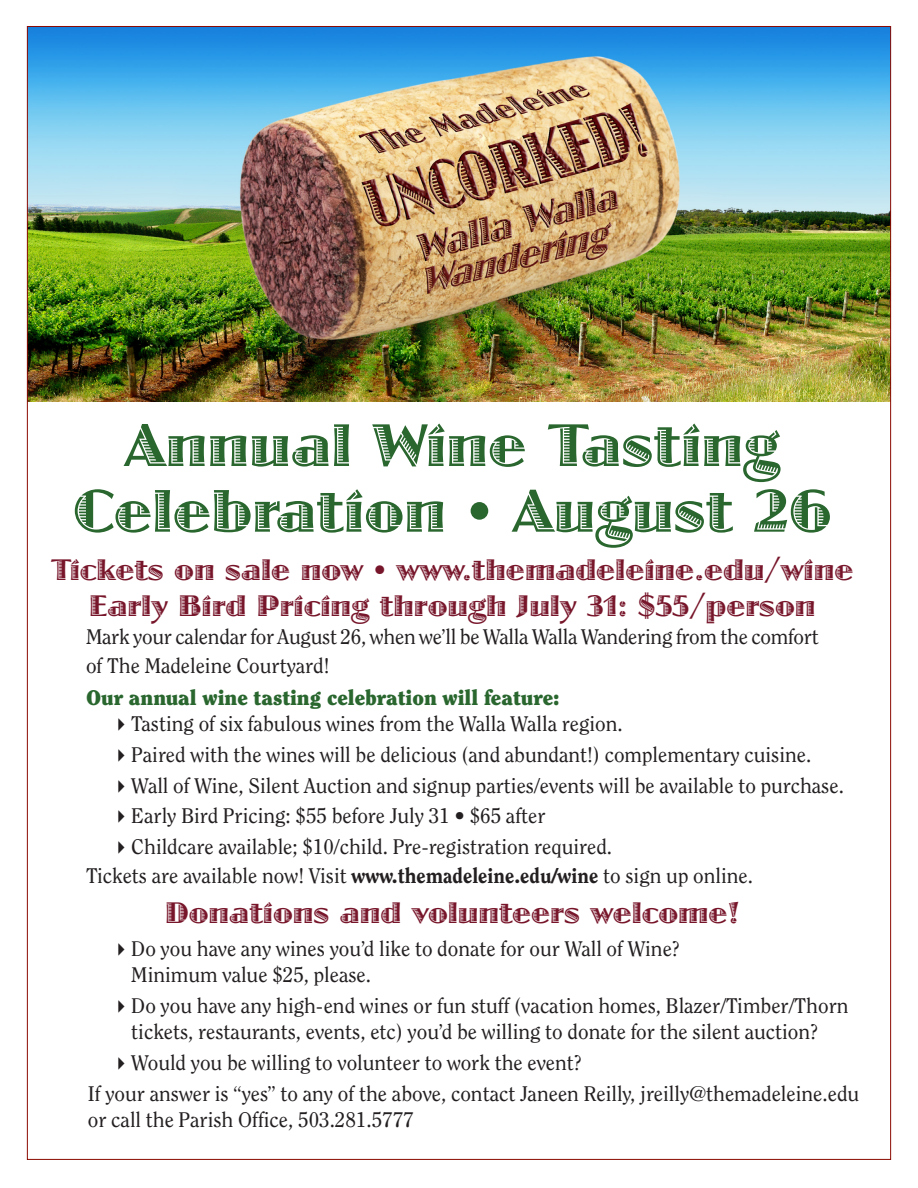
<style>
.page{position:relative;width:918px;height:1188px;background:#fff}
.page>*{position:absolute;margin:0;border:0;box-sizing:border-box;transform-origin:0 0}
.body_copy{font:62.4px/65.7px "Jazz Plain";color:#2a672f;text-align:center}
.body_copy-2{font:30.9px "Jazz Plain";color:#77152a}
.wine_tasting_bullet{font:21px/26.2px "Clearface ITC Pro";color:#231f20}
.wine_tasting_copy{font:21px/28.5px "Clearface ITC Pro";letter-spacing:-.01em;color:#231f20}
.wine_tasting_copy-2{font:900 21px "Clearface ITC Pro";color:#2a672f}
.s1{font-family:"Lucida Grande"}
.s2{font-weight:800}
</style>
<div class="page">
<img style="left:29px;top:28px;width:860px;height:374px">
<p class="body_copy" style="left:73px;top:412px;width:761px">Annual Wine Tasting<br>Celebration • August 26</p>
<p class="body_copy-2" style="left:51px;top:551px;width:804px">Tickets on sale now • www.themadeleine.edu/wine</p>
<p class="body_copy-2" style="left:89px;top:587px;width:728px">Early Bird Pricing through July 31: $55/person</p>
<p class="wine_tasting_copy" style="left:86px;top:622px;width:734px">Mark your calendar for August 26, when we’ll be Walla Walla Wandering from the comfort of The Madeleine Courtyard!</p>
<p class="wine_tasting_copy-2" style="left:86px;top:684px;width:475px">Our annual wine tasting celebration will feature:</p>
<p class="wine_tasting_bullet" style="left:115px;top:711px;width:509px"><span class="s1">▸</span> Tasting of six fabulous wines from the Walla Walla region.</p>
<p class="wine_tasting_bullet" style="left:115px;top:741px;width:698px"><span class="s1">▸</span> Paired with the wines will be delicious (and abundant!) complementary cuisine.</p>
<p class="wine_tasting_bullet" style="left:115px;top:772px;width:731px"><span class="s1">▸</span> Wall of Wine, Silent Auction and signup parties/events will be available to purchase.</p>
<p class="wine_tasting_bullet" style="left:115px;top:803px;width:432px"><span class="s1">▸</span> Early Bird Pricing: $55 before July 31 • $65 after</p>
<p class="wine_tasting_bullet" style="left:115px;top:834px;width:499px"><span class="s1">▸</span> Childcare available; $10/child. Pre-registration required.</p>
<p class="wine_tasting_copy" style="left:86px;top:861px;width:668px">Tickets are available now! Visit <span class="s2">www.themadeleine.edu/wine</span> to sign up online.</p>
<p class="body_copy-2" style="left:165px;top:894px;width:576px">Donations and volunteers welcome!</p>
<p class="wine_tasting_bullet" style="left:131px;top:935px;width:550px;text-indent:-16px"><span class="s1">▸</span> Do you have any wines you’d like to donate for our Wall of Wine?<br>Minimum value $25, please.</p>
<p class="wine_tasting_bullet" style="left:131px;top:992px;width:719px;text-indent:-16px"><span class="s1">▸</span> Do you have any high-end wines or fun stuff (vacation homes, Blazer/Timber/Thorn tickets, restaurants, events, etc) you’d be willing to donate for the silent auction?</p>
<p class="wine_tasting_bullet" style="left:115px;top:1049px;width:469px"><span class="s1">▸</span> Would you be willing to volunteer to work the event?</p>
<p class="wine_tasting_bullet" style="left:88px;top:1080px;width:773px">If your answer is “yes” to any of the above, contact Janeen Reilly, jreilly@themadeleine.edu or call the Parish Office, 503.281.5777</p>
</div>
